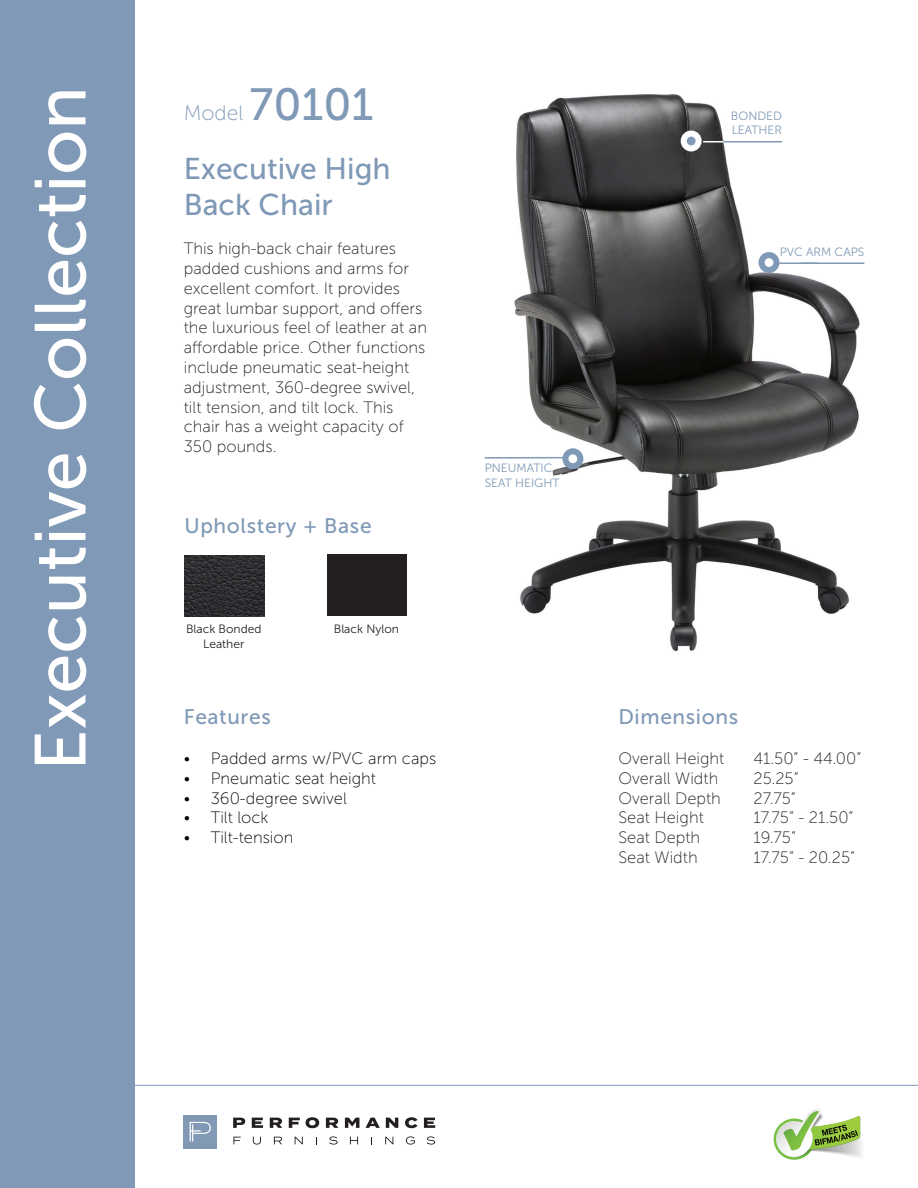
<style>
.page{position:relative;width:918px;height:1188px;background:#fff}
.page>*{position:absolute;margin:0;border:0;box-sizing:border-box;transform-origin:0 0}
.t1{font:72px "Museo Sans 500";color:#fff}
.t2{font:30px/36px "Museo Sans 500";color:#8099b6}
.t3{font:21px "Museo Sans 500";letter-spacing:.03em;color:#8099b6}
.t4{font:21px "Museo Sans 100";color:#8099b6}
.t5{font:16.5px/19.8px "Museo Sans 100";color:#231f20}
.t6{font:16.5px "Museo Sans 100";color:#040503}
.t7{font:12px/14.4px "Museo Sans 300";color:#8099b6}
.t8{font:12px/14.4px "Museo Sans 300";color:#231f20;text-align:center}
.s1{font-family:"Museo Sans 500";font-size:45px}
</style>
<div class="page">
<div style="left:0;top:0;width:135px;height:1188px;background:#8099b6"></div>
<svg style="left:233px;top:1118px;width:12px;height:10px"></svg>
<svg style="left:252px;top:1118px;width:11px;height:10px"></svg>
<svg style="left:270px;top:1118px;width:12px;height:10px"></svg>
<svg style="left:289px;top:1118px;width:11px;height:10px"></svg>
<svg style="left:306px;top:1117px;width:13px;height:11px"></svg>
<svg style="left:326px;top:1118px;width:12px;height:10px"></svg>
<svg style="left:345px;top:1118px;width:14px;height:10px"></svg>
<svg style="left:366px;top:1118px;width:14px;height:10px"></svg>
<svg style="left:386px;top:1118px;width:12px;height:10px"></svg>
<svg style="left:405px;top:1117px;width:13px;height:11px"></svg>
<svg style="left:424px;top:1118px;width:11px;height:10px"></svg>
<svg style="left:233px;top:1137px;width:8px;height:7px"></svg>
<svg style="left:253px;top:1137px;width:8px;height:8px"></svg>
<svg style="left:274px;top:1137px;width:8px;height:7px"></svg>
<svg style="left:295px;top:1137px;width:8px;height:7px"></svg>
<svg style="left:329px;top:1136px;width:9px;height:9px"></svg>
<svg style="left:350px;top:1137px;width:8px;height:7px"></svg>
<svg style="left:385px;top:1137px;width:8px;height:7px"></svg>
<svg style="left:406px;top:1136px;width:9px;height:9px"></svg>
<svg style="left:427px;top:1136px;width:8px;height:9px"></svg>
<div style="left:184px;top:1115px;width:33px;height:33px;background:#8299b6"></div>
<svg style="left:190px;top:1122px;width:21px;height:20px"></svg>
<hr style="left:135px;top:1085px;width:783px;height:1px;background:#8099b6">
<img style="left:514px;top:94px;width:346px;height:558px">
<div style="left:684px;top:134px;width:15px;height:14px;background:#8099b6;border-radius:50%"></div>
<div style="left:681px;top:131px;width:21px;height:20px;border:6px solid #fff;border-radius:50%"></div>
<hr style="left:703px;top:141px;width:38px;height:1px;background:#fff">
<hr style="left:723px;top:141px;width:59px;height:1px;background:#8099b6">
<div style="left:762px;top:255px;width:14px;height:15px;background:#fff;border-radius:50%"></div>
<div style="left:759px;top:252px;width:20px;height:21px;border:6px solid #8099b6;border-radius:50%"></div>
<hr style="left:779px;top:262px;width:39px;height:2px;background:#8099b6">
<hr style="left:801px;top:262px;width:63px;height:2px;background:#8099b6">
<div style="left:565px;top:451px;width:15px;height:15px;background:#fff;border-radius:50%"></div>
<div style="left:562px;top:448px;width:21px;height:21px;border:6px solid #8099b6;border-radius:50%"></div>
<hr style="left:485px;top:457px;width:83px;height:2px;background:#8099b6">
<div style="left:774px;top:1119px;width:41px;height:41px;background:#77c042;border-radius:50%"></div>
<svg style="left:776px;top:1109px;width:86px;height:51px"></svg>
<img style="left:185px;top:555px;width:79px;height:62px">
<div style="left:327px;top:554px;width:80px;height:62px;background:#231f20"></div>
<h1 class="t1" style="left:21px;top:771px;width:686px;rotate:-90deg">Executive Collection</h1>
<p class="t4" style="left:184px;top:102px;width:191px">Model <span class="s1">70101</span></p>
<h2 class="t2" style="left:184px;top:150px;width:208px">Executive High<br>Back Chair</h2>
<p class="t5" style="left:184px;top:239px;width:245px">This high-back chair features padded cushions and arms for excellent comfort. It provides great lumbar support, and offers the luxurious feel of leather at an affordable price. Other functions include pneumatic seat-height adjustment, 360-degree swivel, tilt tension, and tilt lock. This chair has a weight capacity of<br>350 pounds.</p>
<p class="t3" style="left:185px;top:514px;width:189px">Upholstery + Base</p>
<p class="t8" style="left:186px;top:622px;width:77px">Black Bonded<br>Leather</p>
<p class="t8" style="left:334px;top:622px;width:67px">Black Nylon</p>
<p class="t3" style="left:184px;top:706px;width:88px">Features</p>
<p class="t6" style="left:184px;top:750px;width:254px">• Padded arms w/PVC arm caps</p>
<p class="t6" style="left:184px;top:769px;width:194px">• Pneumatic seat height</p>
<p class="t6" style="left:184px;top:789px;width:165px">• 360-degree swivel</p>
<p class="t6" style="left:184px;top:809px;width:86px">• Tilt lock</p>
<p class="t6" style="left:184px;top:829px;width:111px">• Tilt-tension</p>
<p class="t7" style="left:485px;top:461px;width:76px">PNEUMATIC<br>SEAT HEIGHT</p>
<p class="t7" style="left:731px;top:109px;width:53px">BONDED<br>LEATHER</p>
<p class="t7" style="left:780px;top:245px;width:86px">PVC ARM CAPS</p>
<p class="t3" style="left:618px;top:706px;width:121px">Dimensions</p>
<p class="t5" style="left:618px;top:749px;width:108px">Overall Height</p>
<p class="t5" style="left:753px;top:749px;width:109px">41.50” - 44.00”</p>
<p class="t5" style="left:618px;top:768px;width:101px">Overall Width</p>
<p class="t5" style="left:753px;top:768px;width:47px">25.25”</p>
<p class="t5" style="left:618px;top:788px;width:104px">Overall Depth</p>
<p class="t5" style="left:753px;top:788px;width:44px">27.75”</p>
<p class="t5" style="left:618px;top:808px;width:87px">Seat Height</p>
<p class="t5" style="left:753px;top:808px;width:102px">17.75” - 21.50”</p>
<p class="t5" style="left:618px;top:828px;width:83px">Seat Depth</p>
<p class="t5" style="left:753px;top:828px;width:44px">19.75”</p>
<p class="t5" style="left:618px;top:848px;width:81px">Seat Width</p>
<p class="t5" style="left:753px;top:848px;width:103px">17.75” - 20.25”</p>
</div>
